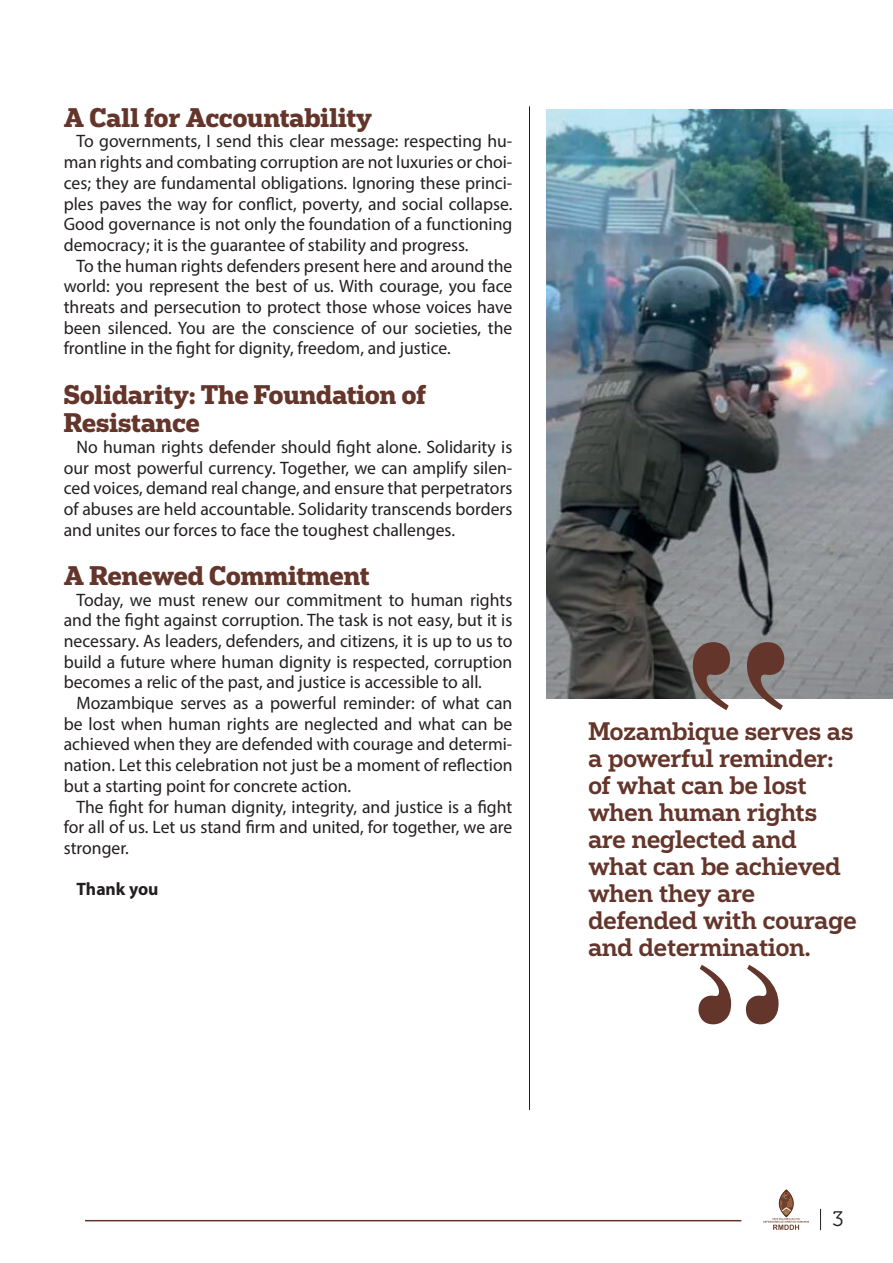
<style>
.page{position:relative;width:893px;height:1263px;background:#fff}
.page>*{position:absolute;margin:0;border:0;box-sizing:border-box;transform-origin:0 0}
.t1{font:700 25.5px/28.5px "Popular";color:#64352a}
.t2{font:500 24px/27px "Popular";color:#64352a}
.t3{font:21px "Museo 300";color:#231f20}
.t4{font:18px/20.7px "Myriad Pro";color:#231f20;text-align:justify}
.t5{font:700 18px "Myriad Pro";color:#231f20}
</style>
<div class="page">
<svg style="left:820px;top:1209px;width:1px;height:21px"></svg>
<svg style="left:763px;top:1190px;width:46px;height:40px"></svg>
<hr style="left:85px;top:1220px;width:656px;height:1px;background:#64352a">
<img style="left:547px;top:110px;width:346px;height:589px">
<hr style="left:529px;top:106px;width:1px;height:1004px;background:#231f20">
<svg style="left:693px;top:642px;width:91px;height:68px;background:#8a7772"></svg>
<svg style="left:698px;top:965px;width:80px;height:59px"></svg>
<h1 class="t1" style="left:64px;top:102px;width:310px">A Call for Accountability</h1>
<p class="t4" style="left:64px;top:131px;width:450px;text-indent:13px">To governments, I send this clear message: respecting hu&shy;man rights and combating corruption are not luxuries or choi&shy;ces; they are fundamental obligations. Ignoring these princi&shy;ples paves the way for conflict, poverty, and social collapse.<br>Good governance is not only the foundation of a functioning democracy; it is the guarantee of stability and progress.</p>
<p class="t4" style="left:64px;top:255px;width:450px;text-indent:13px">To the human rights defenders present here and around the world: you represent the best of us. With courage, you face threats and persecution to protect those whose voices have been silenced. You are the conscience of our societies, the frontline in the fight for dignity, freedom, and justice.</p>
<h1 class="t1" style="left:64px;top:379px;width:364px">Solidarity: The Foundation of<br>Resistance</h1>
<p class="t4" style="left:64px;top:436px;width:450px;text-indent:13px">No human rights defender should fight alone. Solidarity is our most powerful currency. Together, we can amplify silen&shy;ced voices, demand real change, and ensure that perpetrators of abuses are held accountable. Solidarity transcends borders and unites our forces to face the toughest challenges.</p>
<h1 class="t1" style="left:64px;top:560px;width:307px">A Renewed Commitment</h1>
<p class="t4" style="left:64px;top:589px;width:450px;text-indent:13px">Today, we must renew our commitment to human rights and the fight against corruption. The task is not easy, but it is necessary. As leaders, defenders, and citizens, it is up to us to build a future where human dignity is respected, corruption becomes a relic of the past, and justice is accessible to all.</p>
<p class="t4" style="left:64px;top:692px;width:450px;text-indent:13px">Mozambique serves as a powerful reminder: of what can be lost when human rights are neglected and what can be achieved when they are defended with courage and determi&shy;nation. Let this celebration not just be a moment of reflection but a starting point for concrete action.</p>
<p class="t4" style="left:64px;top:796px;width:450px;text-indent:13px">The fight for human dignity, integrity, and justice is a fight for all of us. Let us stand firm and united, for together, we are stronger.</p>
<p class="t5" style="left:77px;top:877px;width:83px">Thank you</p>
<h2 class="t2" style="left:588px;top:717px;width:270px">Mozambique serves as a powerful reminder: of what can be lost when human rights are neglected and what can be achieved when they are defended with courage and determination.</h2>
<p class="t3" style="left:832px;top:1207px;width:13px">3</p>
</div>
